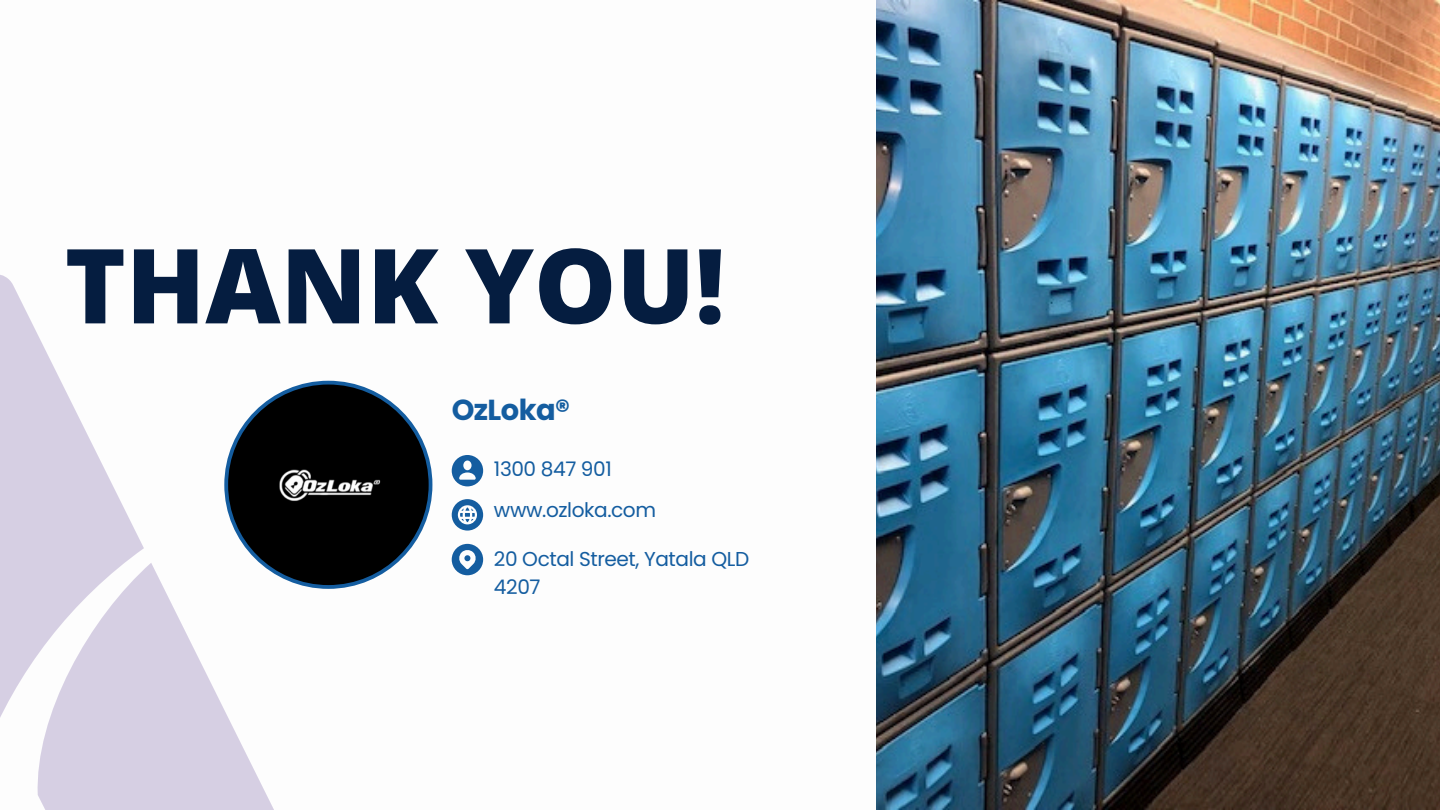
<style>
.page{position:relative;width:1440px;height:810px;background:#fff}
.page>*{position:absolute;margin:0;border:0;box-sizing:border-box;transform-origin:0 0}
.t1{font:800 103.6px "Open Sans";color:#051d40}
.t2{font:700 28.9px "Poppins";letter-spacing:-.02em;color:#145da0}
.t3{font:20.1px/27.8px "Poppins";letter-spacing:-.02em;color:#145da0}
</style>
<div class="page">
<svg style="left:364px;top:387px;width:68px;height:196px"></svg>
<svg style="left:452px;top:455px;width:31px;height:31px"></svg>
<svg style="left:452px;top:499px;width:31px;height:32px"></svg>
<svg style="left:452px;top:544px;width:31px;height:31px"></svg>
<img style="left:876px;top:0;width:564px;height:810px">
<svg style="left:0;top:275px;width:364px;height:535px"></svg>
<h1 class="t1" style="left:65px;top:213px;width:662px">THANK YOU!</h1>
<p class="t2" style="left:452px;top:389px;width:120px">OzLoka®</p>
<p class="t3" style="left:494px;top:455px;width:119px">1300 847 901</p>
<p class="t3" style="left:494px;top:496px;width:164px">www.ozloka.com</p>
<p class="t3" style="left:494px;top:546px;width:257px">20 Octal Street, Yatala QLD<br>4207</p>
</div>
